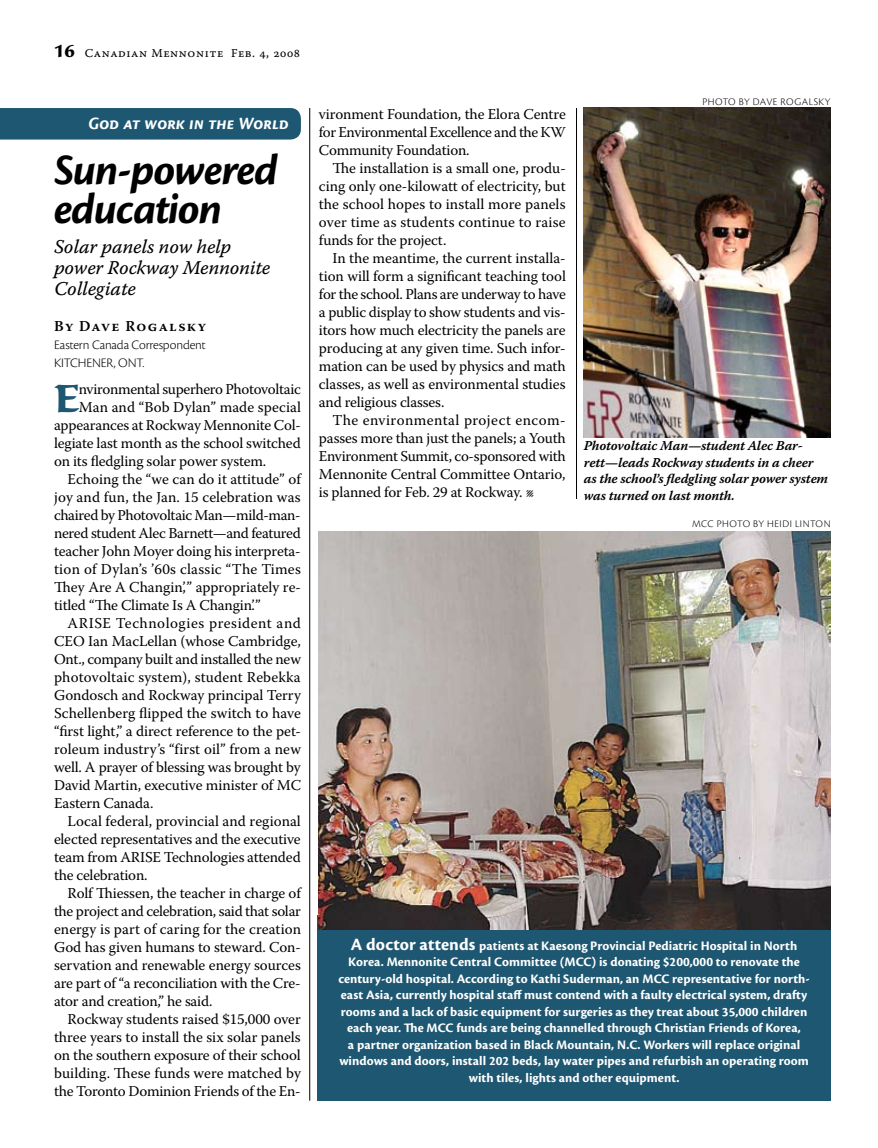
<style>
.page{position:relative;width:878px;height:1148px;background:#fff}
.page>*{position:absolute;margin:0;border:0;box-sizing:border-box;transform-origin:0 0}
.t1{font:italic 700 45px/39px "Cronos Pro";letter-spacing:-.025em;color:#000}
.t2{font:700 40.65px "Sava Pro";color:#1e5771}
.t3{font:19.5px/21px "Warnock Pro It Capt";letter-spacing:-.015em;color:#000}
.t4{font:italic 700 18px "Cronos Pro";color:#fff}
.t5{font:15px/18px "Warnock Pro";letter-spacing:-.005em;color:#000;text-align:justify}
.t6{font:15px "Warnock Pro";letter-spacing:-.025em;color:#000}
.t7{font:15px "Warnock Pro";letter-spacing:.015em;color:#000}
.t8{font:15px "Warnock Pro";letter-spacing:.035em;color:#000}
.t9{font:600 15px "Warnock Pro";letter-spacing:.09em;color:#000}
.t10{font:700 13.5px/16.5px "Cronos Pro";color:#fff;text-align:center}
.t11{font:13.5px/16.5px "Warnock Pro Semibold It Capt";letter-spacing:-.015em;color:#000}
.t12{font:300 13.5px/18px "Cronos Pro";letter-spacing:-.015em;color:#000}
.t13{font:12px "Warnock Pro Capt";letter-spacing:.05em;color:#000}
.t14{font:300 10.5px "Cronos Pro";letter-spacing:.04em;color:#000}
.s1{font-family:"Sava Pro";font-weight:700;font-size:18px}
.s2{font-size:18px}
</style>
<div class="page">
<div style="left:0;top:108px;width:301px;height:32px;background:#1e5771"></div>
<img style="left:584px;top:107px;width:246px;height:330px">
<div style="left:317px;top:915px;width:513px;height:185px;background:#1e5771"></div>
<img style="left:318px;top:532px;width:512px;height:397px">
<hr style="left:309px;top:108px;width:1px;height:992px;background:#000">
<hr style="left:576px;top:108px;width:1px;height:391px;background:#000">
<p class="t13" style="left:54px;top:46px;width:247px"><span class="s1">16</span> Canadian Mennonite Feb. 4, 2008</p>
<p class="t4" style="left:88px;top:113px;width:202px">God at work in the World</p>
<h1 class="t1" style="left:54px;top:151px;width:225px">Sun-powered education</h1>
<h3 class="t3" style="left:54px;top:235px;width:218px">Solar panels now help power Rockway Mennonite<br>Collegiate</h3>
<p class="t9" style="left:54px;top:317px;width:153px">By Dave Rogalsky</p>
<p class="t12" style="left:54px;top:335px;width:153px">Eastern Canada Correspondent<br>KITCHENE</p>
<p class="t12" style="left:107px;top:353px;width:39px">R, ONT.</p>
<h2 class="t2" style="left:54px;top:371px;width:27px">E</h2>
<p class="t5" style="left:79px;top:379px;width:224px">nvironmental superhero Photovoltaic</p>
<p class="t5" style="left:79px;top:397px;width:224px">Man and “Bob Dylan” made special</p>
<p class="t5" style="left:54px;top:415px;width:248px">appearances at Rockway Mennonite Col-</p>
<p class="t5" style="left:54px;top:433px;width:248px">legiate last month as the school switched</p>
<p class="t5" style="left:54px;top:451px;width:214px">on its fledgling solar power system.</p>
<p class="t5" style="left:67px;top:469px;width:235px">Echoing the “we can do it attitude” of</p>
<p class="t5" style="left:54px;top:487px;width:248px">joy and fun, the Jan. 15 celebration was</p>
<p class="t6" style="left:54px;top:506px;width:248px">chaired by Photovoltaic Man—mild-man-</p>
<p class="t5" style="left:54px;top:523px;width:248px">nered student Alec Barnett—and featured</p>
<p class="t5" style="left:54px;top:541px;width:248px">teacher John Moyer doing his interpreta-</p>
<p class="t7" style="left:54px;top:560px;width:248px">tion of Dylan’s ’60s classic “The Times</p>
<p class="t5" style="left:54px;top:577px;width:248px">They Are A Changin’,” appropriately re-</p>
<p class="t5" style="left:54px;top:595px;width:208px">titled “The Climate Is A Changin’.”</p>
<p class="t8" style="left:67px;top:614px;width:235px">ARISE Technologies president and</p>
<p class="t5" style="left:54px;top:631px;width:248px">CEO Ian MacLellan (whose Cambridge,</p>
<p class="t5" style="left:54px;top:649px;width:248px">Ont., company built and installed the new</p>
<p class="t5" style="left:54px;top:667px;width:248px">photovoltaic system), student Rebekka</p>
<p class="t5" style="left:54px;top:685px;width:248px">Gondosch and Rockway principal Terry</p>
<p class="t5" style="left:54px;top:703px;width:248px">Schellenberg flipped the switch to have</p>
<p class="t5" style="left:54px;top:721px;width:248px">“first light,” a direct reference to the pet-</p>
<p class="t5" style="left:54px;top:739px;width:248px">roleum industry’s “first oil” from a new</p>
<p class="t5" style="left:54px;top:757px;width:248px">well. A prayer of blessing was brought by</p>
<p class="t5" style="left:54px;top:775px;width:248px">David Martin, executive minister of MC</p>
<p class="t5" style="left:54px;top:793px;width:101px">Eastern Canada.</p>
<p class="t5" style="left:67px;top:811px;width:235px">Local federal, provincial and regional</p>
<p class="t5" style="left:54px;top:829px;width:248px">elected representatives and the executive</p>
<p class="t5" style="left:54px;top:847px;width:248px">team from ARISE Technologies attended</p>
<p class="t5" style="left:54px;top:865px;width:95px">the celebration.</p>
<p class="t5" style="left:67px;top:883px;width:235px">Rolf Thiessen, the teacher in charge of</p>
<p class="t5" style="left:54px;top:901px;width:248px">the project and celebration, said that solar</p>
<p class="t5" style="left:54px;top:919px;width:248px">energy is part of caring for the creation</p>
<p class="t5" style="left:54px;top:937px;width:248px">God has given humans to steward. Con-</p>
<p class="t5" style="left:54px;top:955px;width:248px">servation and renewable energy sources</p>
<p class="t5" style="left:54px;top:973px;width:248px">are part of “a reconciliation with the Cre-</p>
<p class="t5" style="left:54px;top:991px;width:160px">ator and creation,” he said.</p>
<p class="t5" style="left:67px;top:1009px;width:235px">Rockway students raised $15,000 over</p>
<p class="t5" style="left:54px;top:1027px;width:248px">three years to install the six solar panels</p>
<p class="t5" style="left:54px;top:1045px;width:248px">on the southern exposure of their school</p>
<p class="t5" style="left:54px;top:1063px;width:248px">building. These funds were matched by</p>
<p class="t5" style="left:54px;top:1081px;width:248px">the Toronto Dominion Friends of the En-</p>
<p class="t5" style="left:319px;top:105px;width:248px">vironment Foundation, the Elora Centre for Environmental Excellence and the KW Community Foundation.</p>
<p class="t5" style="left:319px;top:159px;width:248px;text-indent:14px">The installation is a small one, produ&shy;cing only one-kilowatt of electricity, but the school hopes to install more panels over time as students continue to raise funds for the project.</p>
<p class="t5" style="left:319px;top:249px;width:248px;text-indent:14px">In the meantime, the current installa&shy;tion will form a significant teaching tool for the school. Plans are underway to have a public display to show students and vis&shy;itors how much electricity the panels are producing at any given time. Such infor&shy;mation can be used by physics and math classes, as well as environmental studies and religious classes.</p>
<p class="t5" style="left:319px;top:411px;width:248px;text-indent:14px">The environmental project encom&shy;passes more than just the panels; a Youth Environment Summit, co-sponsored with Mennonite Central Committee Ontario, is planned for Feb. 29 at Rockway. l</p>
<p class="t14" style="left:702px;top:96px;width:14px">PHOTO</p>
<p class="t14" style="left:738px;top:96px;width:56px">BY DAVE ROGA</p>
<p class="t14" style="left:808px;top:96px;width:23px">LSKY</p>
<p class="t11" style="left:584px;top:437px;width:246px">Photovoltaic Man—student Alec Bar&shy;rett—leads Rockway students in a cheer as the school’s fledgling solar power system was turned on last month.</p>
<p class="t14" style="left:692px;top:518px;width:9px">MCC</p>
<p class="t14" style="left:716px;top:518px;width:14px">PHOTO</p>
<p class="t14" style="left:753px;top:518px;width:20px">BY HEIDI</p>
<p class="t14" style="left:795px;top:518px;width:12px">LINTON</p>
<p class="t10" style="left:338px;top:937px;width:473px"><span class="s2">A doctor attends</span> patients at Kaesong Provincial Pediatric Hospital in North Korea. Mennonite Central Committee (MCC) is donating $200,000 to renovate the century-old hospital. According to Kathi Suderman, an MCC representative for north&shy;east Asia, currently hospital staff must contend with a faulty electrical system, drafty rooms and a lack of basic equipment for surgeries as they treat about 35,000 children each year. The MCC funds are being channelled through Christian Friends of Korea,<br>a partner organization based in Black Mountain, N.C. Workers will replace original windows and doors, install 202 beds, lay water pipes and refurbish an operating room with tiles, lights and other equipment.</p>
</div>
